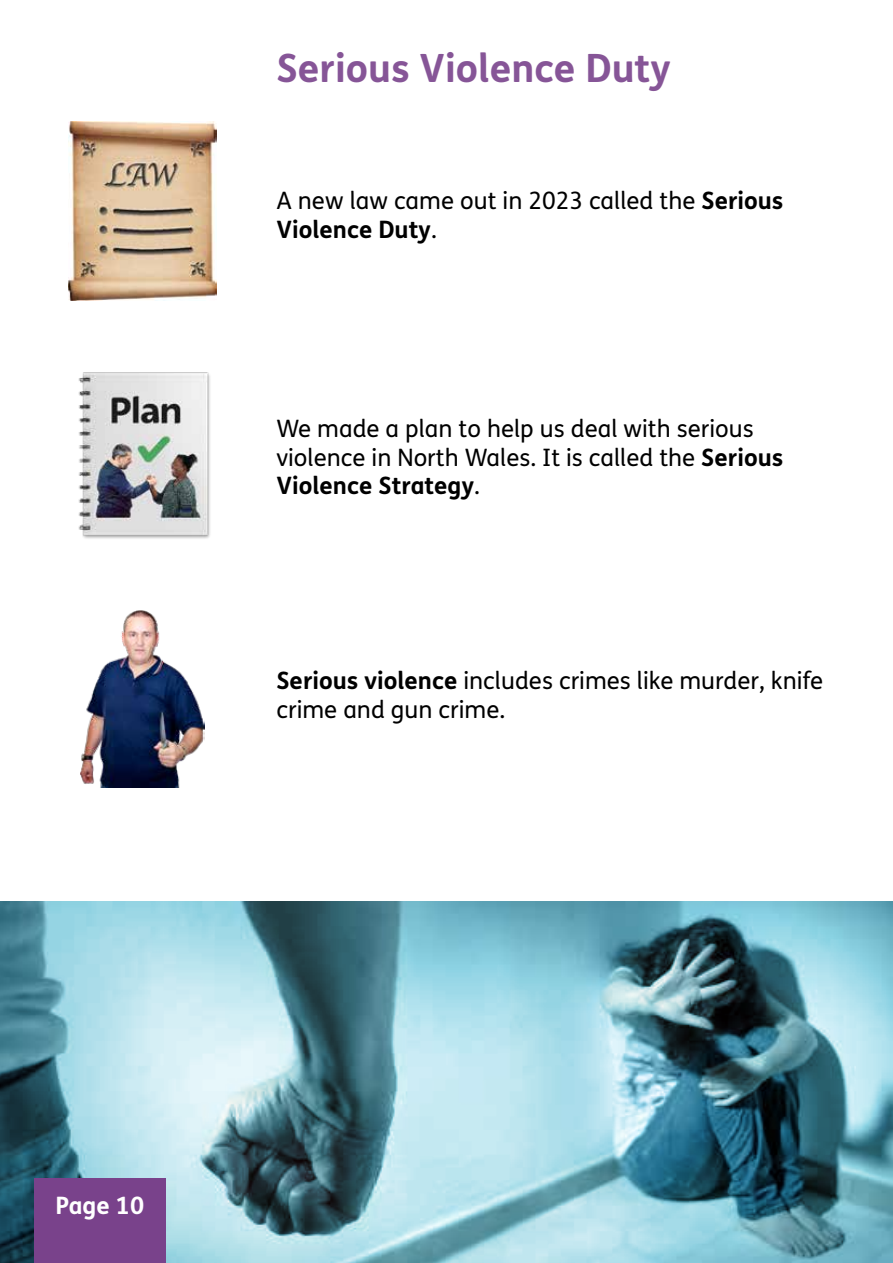
<style>
.page{position:relative;width:893px;height:1263px;background:#fff}
.page>*{position:absolute;margin:0;border:0;box-sizing:border-box;transform-origin:0 0}
.t1{font:700 39px "FS Me Pro";color:#865597}
.Bodytext_-_P{font:24px/28.8px "FS Me Pro";color:#000}
.t2{font:700 24px "FS Me Pro";color:#fff}
.s1{font-weight:700}
</style>
<div class="page">
<img style="left:78px;top:372px;width:132px;height:167px">
<img style="left:68px;top:122px;width:149px;height:178px">
<img style="left:80px;top:610px;width:125px;height:178px">
<svg style="left:0;top:901px;width:893px;height:362px"></svg>
<div style="left:34px;top:1179px;width:132px;height:84px;background:#79428b"></div>
<h2 class="t1" style="left:276px;top:38px;width:396px">Serious Violence Duty</h2>
<p class="Bodytext_-_P" style="left:276px;top:186px;width:508px">A new law came out in 2023 called the <span class="s1">Serious<br>Violence Duty</span>.</p>
<p class="Bodytext_-_P" style="left:276px;top:413px;width:508px">We made a plan to help us deal with serious violence in North Wales. It is called the <span class="s1">Serious<br>Violence Strategy</span>.</p>
<p class="Bodytext_-_P" style="left:276px;top:666px;width:548px"><span class="s1">Serious violence</span> includes crimes like murder, knife crime and gun crime.</p>
<p class="t2" style="left:56px;top:1186px;width:90px">Page 10</p>
</div>
